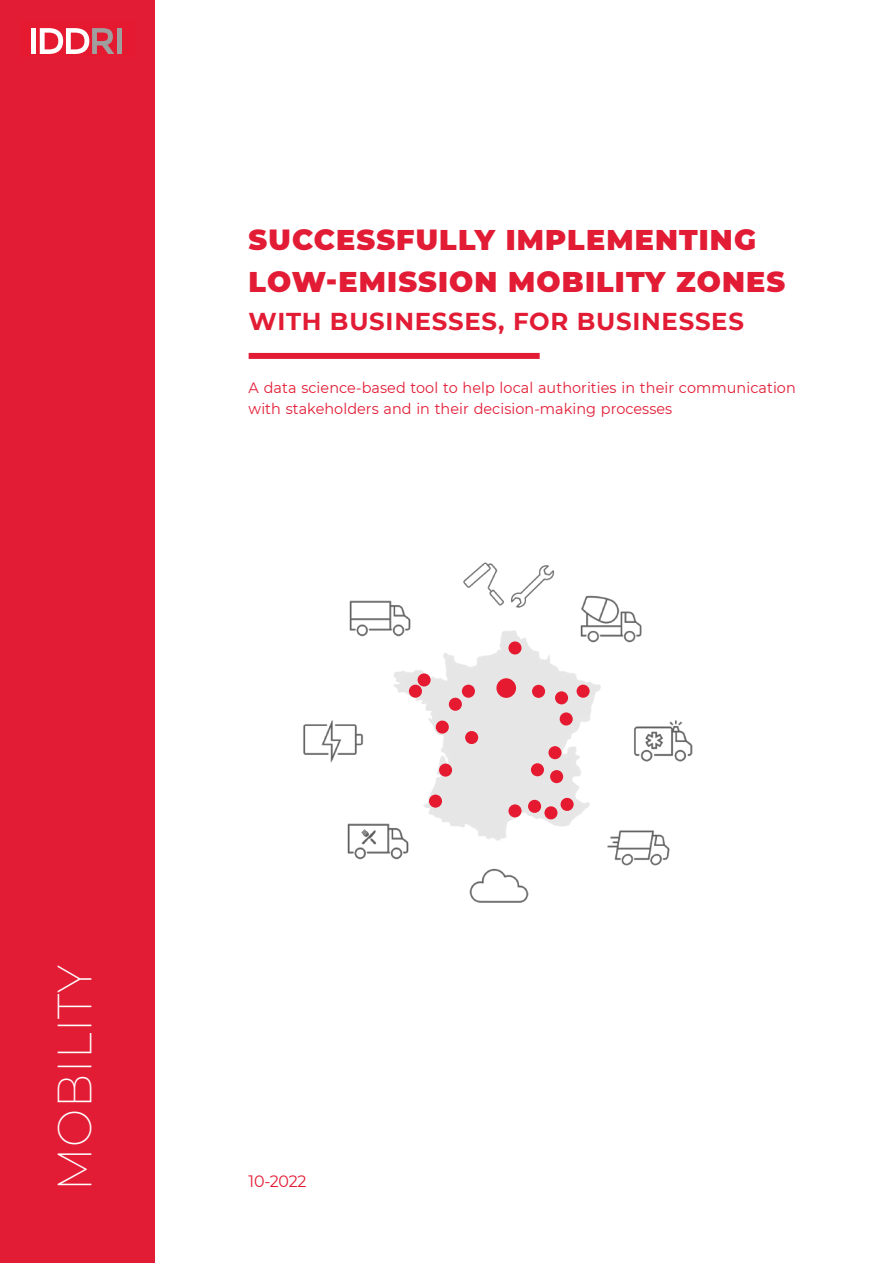
<style>
.page{position:relative;width:893px;height:1263px;background:#fff}
.page>*{position:absolute;margin:0;border:0;box-sizing:border-box;transform-origin:0 0}
._00_DDPP_Base_txt{font:200 46.8px "Montserrat";letter-spacing:.015em;color:#fff}
.t1{font:900 28.5px/41.8px "Montserrat";letter-spacing:.04em;color:#e21c35}
.t2{font:700 24.45px "Montserrat";letter-spacing:.03em;color:#e21c35}
.RIPPLE_Normal{font:16.5px "Montserrat";letter-spacing:-.02em;color:#e21c35;scale:.96 1}
.RIPPLE_Normal-2{font:15px/21px "Montserrat";letter-spacing:.005em;color:#e21c35;scale:.96 1}
</style>
<div class="page">
<div style="left:249px;top:353px;width:291px;height:6px;background:#e21c35"></div>
<img style="left:393px;top:630px;width:208px;height:211px">
<div style="left:496px;top:678px;width:20px;height:20px;background:#e5192f;border-radius:50%"></div>
<div style="left:532px;top:685px;width:13px;height:13px;background:#e5192f;border-radius:50%"></div>
<div style="left:555px;top:691px;width:13px;height:13px;background:#e5192f;border-radius:50%"></div>
<div style="left:577px;top:685px;width:13px;height:13px;background:#e5192f;border-radius:50%"></div>
<div style="left:508px;top:641px;width:13px;height:13px;background:#e5192f;border-radius:50%"></div>
<div style="left:561px;top:798px;width:13px;height:13px;background:#e5192f;border-radius:50%"></div>
<div style="left:531px;top:763px;width:13px;height:13px;background:#e5192f;border-radius:50%"></div>
<div style="left:544px;top:806px;width:13px;height:13px;background:#e5192f;border-radius:50%"></div>
<div style="left:528px;top:800px;width:13px;height:13px;background:#e5192f;border-radius:50%"></div>
<div style="left:508px;top:804px;width:13px;height:13px;background:#e5192f;border-radius:50%"></div>
<div style="left:429px;top:795px;width:13px;height:13px;background:#e5192f;border-radius:50%"></div>
<div style="left:418px;top:673px;width:13px;height:13px;background:#e5192f;border-radius:50%"></div>
<div style="left:409px;top:685px;width:13px;height:13px;background:#e5192f;border-radius:50%"></div>
<div style="left:560px;top:712px;width:13px;height:13px;background:#e5192f;border-radius:50%"></div>
<div style="left:436px;top:720px;width:13px;height:14px;background:#e5192f;border-radius:50%"></div>
<div style="left:439px;top:763px;width:13px;height:14px;background:#e5192f;border-radius:50%"></div>
<div style="left:462px;top:685px;width:13px;height:13px;background:#e5192f;border-radius:50%"></div>
<div style="left:465px;top:731px;width:13px;height:13px;background:#e5192f;border-radius:50%"></div>
<div style="left:449px;top:698px;width:13px;height:13px;background:#e5192f;border-radius:50%"></div>
<div style="left:550px;top:770px;width:13px;height:13px;background:#e5192f;border-radius:50%"></div>
<div style="left:548px;top:746px;width:13px;height:13px;background:#e5192f;border-radius:50%"></div>
<div style="left:587px;top:819px;width:46px;height:53px;background:#fff;border-radius:50%"></div>
<img style="left:349px;top:600px;width:64px;height:50px">
<img style="left:578px;top:595px;width:64px;height:56px">
<img style="left:607px;top:830px;width:63px;height:36px">
<img style="left:634px;top:720px;width:59px;height:42px">
<img style="left:303px;top:720px;width:60px;height:43px">
<img style="left:469px;top:868px;width:60px;height:35px">
<img style="left:347px;top:807px;width:64px;height:53px">
<img style="left:511px;top:565px;width:44px;height:43px">
<img style="left:463px;top:562px;width:41px;height:44px">
<div style="left:0;top:0;width:154px;height:1263px;background:#e21c35"></div>
<div style="left:20px;top:22px;width:115px;height:35px;background:#e5192f"></div>
<hr style="left:32px;top:28px;width:4px;height:26px;background:#fff">
<svg style="left:40px;top:28px;width:74px;height:26px"></svg>
<div style="left:117px;top:28px;width:5px;height:26px;background:#9f9f9f"></div>
<p class="t1" style="left:249px;top:217px;width:538px">SUCCESSFULLY IMPLEMENTING<br>LOW-EMISSION MOBILITY ZONES</p>
<p class="t2" style="left:249px;top:304px;width:497px">WITH BUSINESSES, FOR BUSINESSES</p>
<p class="RIPPLE_Normal-2" style="left:249px;top:377px;width:571px">A data science-based tool to help local authorities in their communication with stakeholders and in their decision-making processes</p>
<p class="_00_DDPP_Base_txt" style="left:43px;top:1191px;width:228px;rotate:-90deg">MOBILITY</p>
<p class="RIPPLE_Normal" style="left:249px;top:1169px;width:62px">10-2022</p>
</div>
